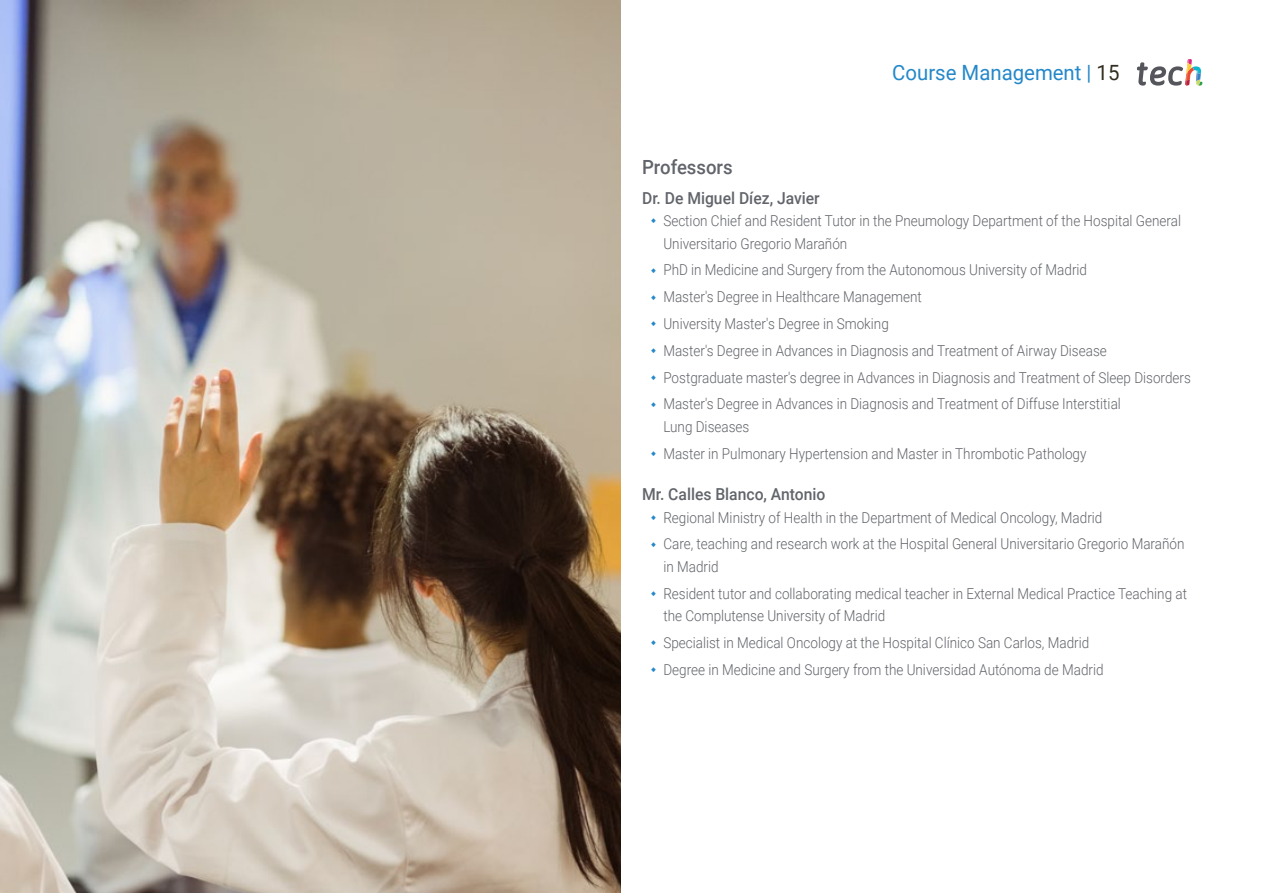
<style>
.page{position:relative;width:1263px;height:893px;background:#fff}
.page>*{position:absolute;margin:0;border:0;box-sizing:border-box;transform-origin:0 0}
.t1{font:21px "Roboto";color:#2488c9}
.t2{font:500 19.5px "Roboto";color:#61646a;scale:.95 1}
.t3{font:500 16.5px "Roboto";color:#61646a;scale:.95 1}
.t4{font:300 15px/26.7px "Roboto";color:#61646a;scale:.9 1}
.s1{color:#312e20}
</style>
<div class="page">
<img style="left:0;top:0;width:621px;height:893px">
<svg style="left:1137px;top:59px;width:65px;height:27px"></svg>
<h1 class="t1" style="left:892px;top:57px;width:229px">Course Management | <span class="s1">15</span></h1>
<h2 class="t2" style="left:642px;top:154px;width:97px">Professors</h2>
<p class="t3" style="left:642px;top:186px;width:189px">Dr. De Miguel Díez, Javier</p>
<p class="t4" style="left:663px;top:209px;width:577px;line-height:22.5px">Section Chief and Resident Tutor in the Pneumology Department of the Hospital General<br>Universitario Gregorio Marañón</p>
<p class="t4" style="left:663px;top:256px;width:588px">PhD in Medicine and Surgery from the Autonomous University of Madrid<br>Master's Degree in Healthcare Management<br>University Master's Degree in Smoking<br>Master's Degree in Advances in Diagnosis and Treatment of Airway Disease<br>Postgraduate master's degree in Advances in Diagnosis and Treatment of Sleep Disorders Master's Degree in Advances in Diagnosis and Treatment of Diffuse Interstitial</p>
<p class="t4" style="left:663px;top:412px;width:472px">Lung Diseases<br>Master in Pulmonary Hypertension and Master in Thrombotic Pathology</p>
<p class="t3" style="left:642px;top:483px;width:194px">Mr. Calles Blanco, Antonio</p>
<p class="t4" style="left:663px;top:503px;width:580px">Regional Ministry of Health in the Department of Medical Oncology, Madrid<br>Care, teaching and research work at the Hospital General Universitario Gregorio Marañón</p>
<p class="t4" style="left:663px;top:553px;width:583px">in Madrid<br>Resident tutor and collaborating medical teacher in External Medical Practice Teaching at</p>
<p class="t4" style="left:663px;top:602px;width:491px">the Complutense University of Madrid<br>Specialist in Medical Oncology at the Hospital Clínico San Carlos, Madrid<br>Degree in Medicine and Surgery from the Universidad Autónoma de Madrid</p>
</div>
